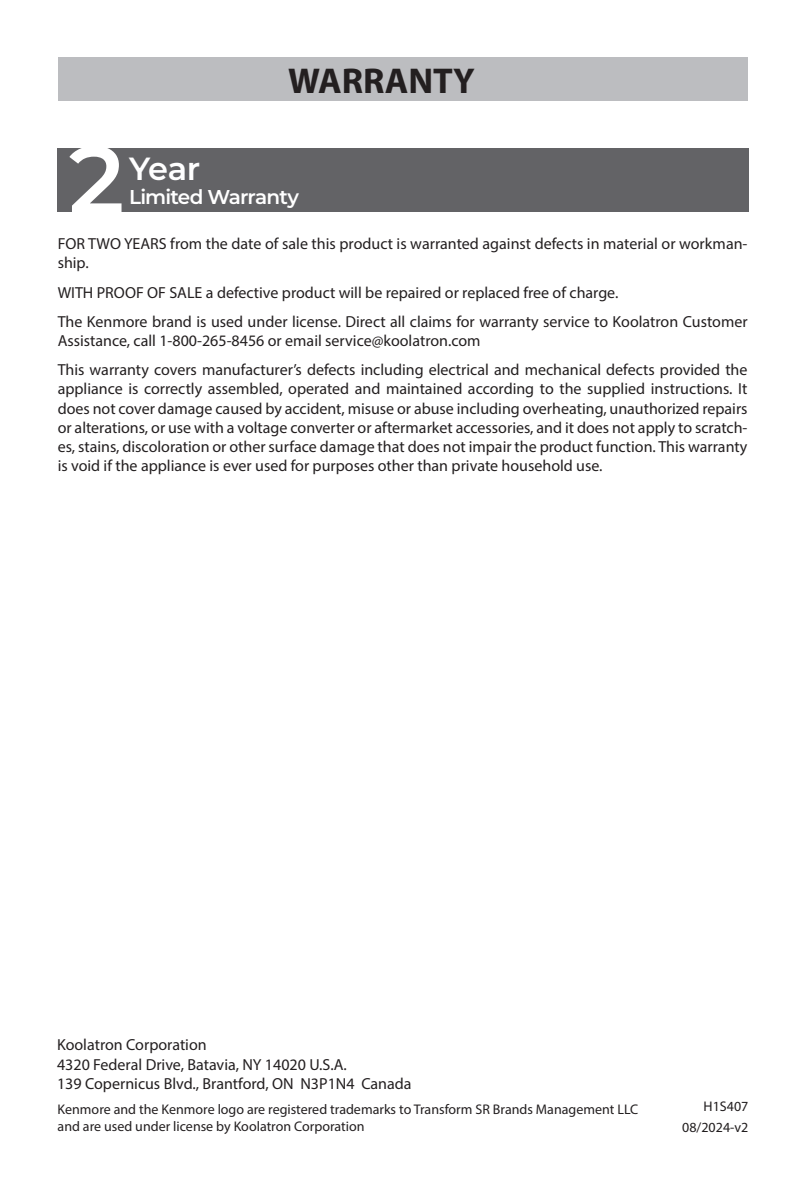
<style>
.page{position:relative;width:806px;height:1190px;background:#fff}
.page>*{position:absolute;margin:0;border:0;box-sizing:border-box;transform-origin:0 0}
.t1{font:600 96px "Montserrat";color:#fff}
.t2{font:700 36px "Myriad Pro";color:#231f20}
.t3{font:600 32px "Montserrat";color:#fff}
.t4{font:600 20px "Montserrat";letter-spacing:-.04em;color:#fff}
.t5{font:16px/19.2px "Myriad Pro";color:#231f20}
.t6{font:14px/16.8px "Myriad Pro";color:#231f20}
.t7{font:14px/21.6px "Myriad Pro";color:#211d1e;text-align:right}
</style>
<div class="page">
<div style="left:58px;top:58px;width:690px;height:43px;background:#bcbdc0"></div>
<div style="left:57px;top:148px;width:692px;height:64px;background:#636366"></div>
<h2 class="t2" style="left:288px;top:58px;width:188px">WARRANTY</h2>
<h1 class="t1" style="left:69px;top:112px;width:57px">2</h1>
<h3 class="t3" style="left:129px;top:146px;width:73px">Year</h3>
<p class="t4" style="left:129px;top:183px;width:171px">Limited Warranty</p>
<p class="t5" style="left:58px;top:234px;width:691px">FOR TWO YEARS from the date of sale this product is warranted against defects in material or workman&shy;ship.</p>
<p class="t5" style="left:58px;top:277px;width:691px;line-height:29.2px">WITH PROOF OF SALE a defective product will be repaired or replaced free of charge.<br>The Kenmore brand is used under license. Direct all claims for warranty service to Koolatron Customer</p>
<p class="t5" style="left:58px;top:326px;width:691px;line-height:29.2px">Assistance, call 1-800-265-8456 or email service@koolatron.com<br>This warranty covers manufacturer’s defects including electrical and mechanical defects provided the</p>
<p class="t5" style="left:58px;top:379px;width:691px;text-align:justify">appliance is correctly assembled, operated and maintained according to the supplied instructions. It does not cover damage caused by accident, misuse or abuse including overheating, unauthorized repairs or alterations, or use with a voltage converter or aftermarket accessories, and it does not apply to scratch&shy;es, stains, discoloration or other surface damage that does not impair the product function. This warranty is void if the appliance is ever used for purposes other than private household use.</p>
<p class="t5" style="left:57px;top:1035px;width:356px">Koolatron Corporation<br>4320 Federal Drive, Batavia, NY 14020 U.S.A.<br>139 Copernicus Blvd., Brantford, ON N3P1N4 Canada</p>
<p class="t6" style="left:58px;top:1101px;width:582px">Kenmore and the Kenmore logo are registered trademarks to Transform SR Brands Management LLC and are used under license by Koolatron Corporation</p>
<p class="t7" style="left:682px;top:1095px;width:68px">H1S407<br>08/2024-v2</p>
</div>
